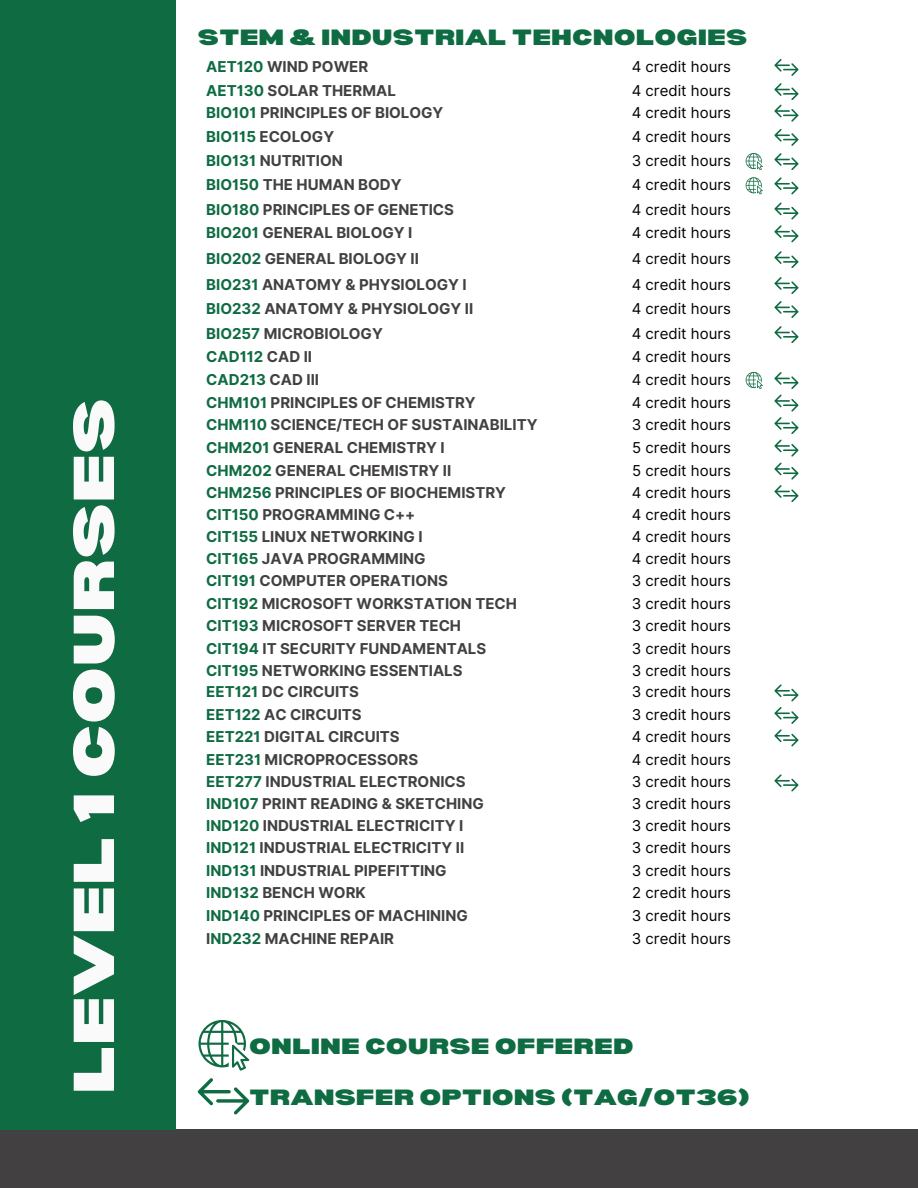
<style>
.page{position:relative;width:918px;height:1188px;background:#fff}
.page>*{position:absolute;margin:0;border:0;box-sizing:border-box;transform-origin:0 0}
.t1{font:900 expanded 56.4px "Bernoru";color:#fafafa}
.t2{font:900 expanded 21.6px "Bernoru";color:#0e6b42}
.t3{font:700 15px "Inter";color:#434041}
.t4{font:15px "Inter";color:#000}
.t5{font:700 15px "Inter";color:#0e6b42}
.s1{color:#0e6b42}
.s2{color:#434041}
</style>
<div class="page">
<div style="left:0;top:1130px;width:918px;height:58px;background:#434041"></div>
<div style="left:0;top:0;width:176px;height:1130px;background:#0e6b42"></div>
<svg style="left:774px;top:177px;width:24px;height:17px"></svg>
<svg style="left:774px;top:153px;width:24px;height:17px"></svg>
<svg style="left:774px;top:129px;width:24px;height:17px"></svg>
<svg style="left:774px;top:202px;width:24px;height:17px"></svg>
<svg style="left:774px;top:225px;width:24px;height:17px"></svg>
<svg style="left:746px;top:177px;width:17px;height:17px"></svg>
<svg style="left:199px;top:1020px;width:50px;height:51px"></svg>
<svg style="left:198px;top:1078px;width:51px;height:36px"></svg>
<svg style="left:774px;top:251px;width:24px;height:17px"></svg>
<svg style="left:774px;top:277px;width:24px;height:17px"></svg>
<svg style="left:774px;top:395px;width:24px;height:16px"></svg>
<svg style="left:774px;top:372px;width:24px;height:17px"></svg>
<svg style="left:774px;top:417px;width:24px;height:17px"></svg>
<svg style="left:774px;top:440px;width:24px;height:16px"></svg>
<svg style="left:774px;top:485px;width:24px;height:17px"></svg>
<svg style="left:774px;top:463px;width:24px;height:16px"></svg>
<svg style="left:774px;top:326px;width:24px;height:17px"></svg>
<svg style="left:774px;top:301px;width:24px;height:17px"></svg>
<svg style="left:774px;top:59px;width:24px;height:17px"></svg>
<svg style="left:774px;top:83px;width:24px;height:38px"></svg>
<svg style="left:774px;top:684px;width:24px;height:17px"></svg>
<svg style="left:774px;top:707px;width:24px;height:39px"></svg>
<svg style="left:774px;top:774px;width:24px;height:17px"></svg>
<svg style="left:746px;top:153px;width:17px;height:17px"></svg>
<svg style="left:746px;top:372px;width:17px;height:17px"></svg>
<h1 class="t1" style="left:62px;top:1094px;width:698px;rotate:-90deg">LEVEL 1 COURSES</h1>
<p class="t2" style="left:198px;top:24px;width:551px">STEM &amp; INDUSTRIAL TEHCNOLOGIES</p>
<p class="t3" style="left:206px;top:57px;width:163px"><span class="s1">AET120</span> WIND POWER</p>
<h3 class="t4" style="left:632px;top:57px;width:101px">4 credit hours</h3>
<p class="t3" style="left:206px;top:82px;width:191px"><span class="s1">AET130</span> SOLAR THERMAL</p>
<h3 class="t4" style="left:632px;top:82px;width:101px">4 credit hours</h3>
<h3 class="t3" style="left:206px;top:103px;width:239px"><span class="s1">BIO101</span> PRINCIPLES OF BIOLOGY</h3>
<p class="t4" style="left:632px;top:103px;width:101px">4 credit hours</p>
<p class="t3" style="left:206px;top:127px;width:129px"><span class="s1">BIO115</span> ECOLOGY</p>
<h3 class="t4" style="left:632px;top:127px;width:101px">4 credit hours</h3>
<p class="t3" style="left:206px;top:152px;width:138px"><span class="s1">BIO131</span> NUTRITION</p>
<h3 class="t4" style="left:632px;top:152px;width:101px">3 credit hours</h3>
<p class="t3" style="left:206px;top:176px;width:197px"><span class="s1">BIO150</span> THE HUMAN BODY</p>
<h3 class="t4" style="left:632px;top:176px;width:101px">4 credit hours</h3>
<p class="t3" style="left:206px;top:201px;width:249px"><span class="s1">BIO180</span> PRINCIPLES OF GENETICS</p>
<h3 class="t4" style="left:632px;top:201px;width:101px">4 credit hours</h3>
<p class="t3" style="left:206px;top:224px;width:208px"><span class="s1">BIO201</span> GENERAL BIOLOGY I</p>
<h3 class="t4" style="left:632px;top:224px;width:101px">4 credit hours</h3>
<p class="t3" style="left:206px;top:250px;width:214px"><span class="s1">BIO202</span> GENERAL BIOLOGY II</p>
<h3 class="t4" style="left:632px;top:250px;width:101px">4 credit hours</h3>
<p class="t3" style="left:206px;top:276px;width:262px"><span class="s1">BIO231</span> ANATOMY &amp; PHYSIOLOGY I</p>
<h3 class="t4" style="left:632px;top:276px;width:101px">4 credit hours</h3>
<p class="t3" style="left:206px;top:300px;width:268px"><span class="s1">BIO232</span> ANATOMY &amp; PHYSIOLOGY II</p>
<h3 class="t4" style="left:632px;top:300px;width:101px">4 credit hours</h3>
<p class="t3" style="left:206px;top:325px;width:178px"><span class="s1">BIO257</span> MICROBIOLOGY</p>
<h3 class="t4" style="left:632px;top:325px;width:101px">4 credit hours</h3>
<h2 class="t5" style="left:206px;top:348px;width:107px">CAD112 <span class="s2">CAD II</span></h2>
<h3 class="t4" style="left:632px;top:348px;width:101px">4 credit hours</h3>
<p class="t5" style="left:206px;top:371px;width:114px">CAD213 <span class="s2">CAD III</span></p>
<h3 class="t4" style="left:632px;top:371px;width:101px">4 credit hours</h3>
<p class="t3" style="left:206px;top:393px;width:271px"><span class="s1">CHM101</span> PRINCIPLES OF CHEMISTRY</p>
<h3 class="t4" style="left:632px;top:393px;width:101px">4 credit hours</h3>
<p class="t3" style="left:206px;top:416px;width:333px"><span class="s1">CHM110</span> SCIENCE/TECH OF SUSTAINABILITY</p>
<h3 class="t4" style="left:632px;top:416px;width:101px">3 credit hours</h3>
<p class="t3" style="left:206px;top:438px;width:240px"><span class="s1">CHM201</span> GENERAL CHEMISTRY I</p>
<p class="t4" style="left:632px;top:438px;width:100px">5 credit hours</p>
<h3 class="t3" style="left:206px;top:461px;width:246px"><span class="s1">CHM202</span> GENERAL CHEMISTRY II</h3>
<p class="t4" style="left:632px;top:461px;width:100px">5 credit hours</p>
<p class="t3" style="left:206px;top:484px;width:301px"><span class="s1">CHM256</span> PRINCIPLES OF BIOCHEMISTRY</p>
<h3 class="t4" style="left:632px;top:484px;width:101px">4 credit hours</h3>
<p class="t3" style="left:206px;top:505px;width:211px"><span class="s1">CIT150</span> PROGRAMMING C++</p>
<h3 class="t4" style="left:632px;top:505px;width:101px">4 credit hours</h3>
<p class="t3" style="left:206px;top:528px;width:218px"><span class="s1">CIT155</span> LINUX NETWORKING I</p>
<h3 class="t4" style="left:632px;top:528px;width:101px">4 credit hours</h3>
<p class="t3" style="left:206px;top:572px;width:243px"><span class="s1">CIT191</span> COMPUTER OPERATIONS</p>
<h3 class="t4" style="left:632px;top:572px;width:101px">3 credit hours</h3>
<p class="t3" style="left:206px;top:595px;width:312px"><span class="s1">CIT192</span> MICROSOFT WORKSTATION TECH</p>
<h3 class="t4" style="left:632px;top:595px;width:101px">3 credit hours</h3>
<p class="t3" style="left:206px;top:617px;width:256px"><span class="s1">CIT193</span> MICROSOFT SERVER TECH</p>
<h3 class="t4" style="left:632px;top:617px;width:101px">3 credit hours</h3>
<p class="t3" style="left:206px;top:640px;width:281px"><span class="s1">CIT194</span> IT SECURITY FUNDAMENTALS</p>
<h3 class="t4" style="left:632px;top:640px;width:101px">3 credit hours</h3>
<p class="t3" style="left:206px;top:550px;width:221px"><span class="s1">CIT165</span> JAVA PROGRAMMING</p>
<h3 class="t4" style="left:632px;top:550px;width:101px">4 credit hours</h3>
<p class="t3" style="left:206px;top:661px;width:258px"><span class="s1">CIT195</span> NETWORKING ESSENTIALS</p>
<h3 class="t4" style="left:632px;top:661px;width:101px">3 credit hours</h3>
<p class="t3" style="left:206px;top:683px;width:154px"><span class="s1">EET121</span> DC CIRCUITS</p>
<h3 class="t4" style="left:632px;top:683px;width:101px">3 credit hours</h3>
<p class="t3" style="left:206px;top:705px;width:157px"><span class="s1">EET122</span> AC CIRCUITS</p>
<h3 class="t4" style="left:632px;top:705px;width:101px">3 credit hours</h3>
<p class="t3" style="left:206px;top:728px;width:195px"><span class="s1">EET221</span> DIGITAL CIRCUITS</p>
<h3 class="t4" style="left:632px;top:728px;width:101px">4 credit hours</h3>
<p class="t3" style="left:206px;top:750px;width:213px"><span class="s1">EET231</span> MICROPROCESSORS</p>
<h3 class="t4" style="left:632px;top:750px;width:101px">4 credit hours</h3>
<p class="t3" style="left:206px;top:773px;width:261px"><span class="s1">EET277</span> INDUSTRIAL ELECTRONICS</p>
<h3 class="t4" style="left:632px;top:773px;width:101px">3 credit hours</h3>
<p class="t3" style="left:206px;top:795px;width:279px"><span class="s1">IND107</span> PRINT READING &amp; SKETCHING</p>
<h3 class="t4" style="left:632px;top:795px;width:101px">3 credit hours</h3>
<p class="t3" style="left:206px;top:817px;width:258px"><span class="s1">IND120</span> INDUSTRIAL ELECTRICITY I</p>
<h3 class="t4" style="left:632px;top:817px;width:101px">3 credit hours</h3>
<p class="t3" style="left:206px;top:839px;width:259px"><span class="s1">IND121</span> INDUSTRIAL ELECTRICITY II</p>
<h3 class="t4" style="left:632px;top:839px;width:101px">3 credit hours</h3>
<p class="t3" style="left:206px;top:862px;width:242px"><span class="s1">IND131</span> INDUSTRIAL PIPEFITTING</p>
<h3 class="t4" style="left:632px;top:862px;width:101px">3 credit hours</h3>
<p class="t3" style="left:206px;top:884px;width:161px"><span class="s1">IND132</span> BENCH WORK</p>
<h3 class="t4" style="left:632px;top:884px;width:100px">2 credit hours</h3>
<p class="t3" style="left:206px;top:907px;width:263px"><span class="s1">IND140</span> PRINCIPLES OF MACHINING</p>
<h3 class="t4" style="left:632px;top:907px;width:101px">3 credit hours</h3>
<p class="t3" style="left:206px;top:929px;width:189px">I<span class="s1">ND232</span> MACHINE REPAIR</p>
<h3 class="t4" style="left:632px;top:929px;width:101px">3 credit hours</h3>
<p class="t2" style="left:249px;top:1034px;width:386px">ONLINE COURSE OFFERED</p>
<h3 class="t2" style="left:249px;top:1085px;width:502px">TRANSFER OPTIONS (TAG/OT36)</h3>
</div>
